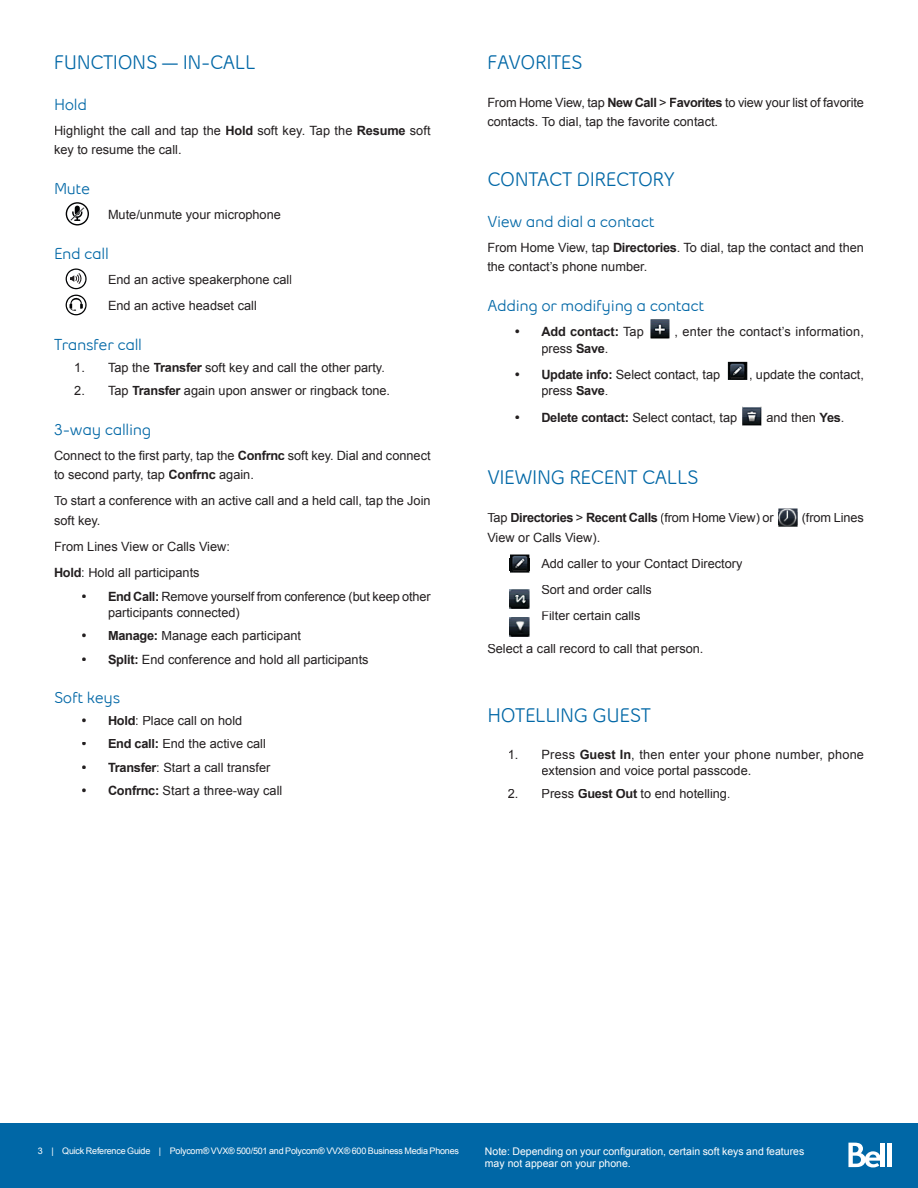
<style>
.page{position:relative;width:918px;height:1188px;background:#fff}
.page>*{position:absolute;margin:0;border:0;box-sizing:border-box;transform-origin:0 0}
.t1{font:600 19.5px "Bell Slim";letter-spacing:-.02em;color:#0067a6}
.t2{font:600 15.75px "Bell Slim";letter-spacing:-.02em;color:#0067a6}
.t3{font:12.75px/19.5px "Arial";color:#231f20}
.t4{font:700 12.75px "Arial";letter-spacing:-.025em;color:#231f20}
.t5{font:700 12.75px "Arial";letter-spacing:-.005em;color:#231f20}
.t6{font:10.5px/12.6px "Arial";color:#fff}
.t7{font:9px "Arial";letter-spacing:-.025em;color:#fff}
.s1{font-weight:700}
.s2{font-weight:400}
</style>
<div class="page">
<div style="left:0;top:1123px;width:918px;height:65px;background:#0067a6"></div>
<hr style="left:881px;top:1143px;width:4px;height:24px;background:#fff">
<hr style="left:887px;top:1143px;width:4px;height:24px;background:#fff">
<svg style="left:848px;top:1143px;width:33px;height:24px"></svg>
<svg style="left:66px;top:202px;width:23px;height:24px"></svg>
<svg style="left:66px;top:268px;width:21px;height:21px"></svg>
<svg style="left:66px;top:295px;width:21px;height:20px"></svg>
<img style="left:650px;top:319px;width:20px;height:20px">
<svg style="left:650px;top:336px;width:12px;height:1px"></svg>
<img style="left:728px;top:362px;width:19px;height:18px">
<img style="left:510px;top:555px;width:19px;height:18px">
<img style="left:510px;top:559px;width:19px;height:12px">
<img style="left:742px;top:407px;width:20px;height:19px">
<img style="left:778px;top:508px;width:20px;height:19px">
<img style="left:778px;top:513px;width:20px;height:12px">
<img style="left:510px;top:594px;width:19px;height:15px">
<img style="left:510px;top:589px;width:19px;height:5px">
<img style="left:510px;top:621px;width:19px;height:16px">
<img style="left:510px;top:617px;width:19px;height:4px">
<h1 class="t1" style="left:54px;top:50px;width:203px">FUNCTIONS — IN-CALL</h1>
<p class="t2" style="left:54px;top:95px;width:34px">Hold</p>
<p class="t3" style="left:54px;top:121px;width:378px">Highlight the call and tap the <span class="s1">Hold</span> soft key. Tap the <span class="s1">Resume</span> soft key to resume the call.</p>
<p class="t2" style="left:54px;top:179px;width:38px">Mute</p>
<p class="t3" style="left:108px;top:205px;width:174px">Mute/unmute your microphone</p>
<p class="t2" style="left:54px;top:244px;width:56px">End call</p>
<p class="t3" style="left:108px;top:270px;width:186px">End an active speakerphone call</p>
<p class="t3" style="left:108px;top:296px;width:150px">End an active headset call</p>
<p class="t2" style="left:54px;top:335px;width:90px">Transfer call</p>
<p class="t3" style="left:74px;top:358px;width:312px">1. Tap the <span class="s1">Transfer</span> soft key and call the other party.</p>
<p class="t3" style="left:74px;top:381px;width:317px">2. Tap <span class="s1">Transfer</span> again upon answer or ringback tone.</p>
<p class="t2" style="left:54px;top:420px;width:99px">3-way calling</p>
<p class="t3" style="left:54px;top:445px;width:378px">Connect to the first party, tap the <span class="s1">Confrnc</span> soft key. Dial and connect to second party, tap <span class="s1">Confrnc</span> again.</p>
<p class="t3" style="left:54px;top:491px;width:378px">To start a conference with an active call and a held call, tap the Join soft key.</p>
<p class="t3" style="left:54px;top:534px;width:177px;line-height:26.2px">From Lines View or Calls View:<br><span class="s1">Hold</span>: Hold all participants</p>
<p class="t3" style="left:108px;top:588px;width:324px;line-height:16.5px;text-indent:-27px">• <span class="s1">End Call:</span> Remove yourself from conference (but keep other participants connected)</p>
<p class="t3" style="left:81px;top:626px;width:222px">• <span class="s1">Manage:</span> Manage each participant</p>
<p class="t3" style="left:81px;top:649px;width:289px">• <span class="s1">Split:</span> End conference and hold all participants</p>
<p class="t2" style="left:54px;top:688px;width:68px">Soft keys</p>
<p class="t3" style="left:81px;top:711px;width:163px">• <span class="s1">Hold</span>: Place call on hold</p>
<p class="t3" style="left:81px;top:734px;width:186px">• <span class="s1">End call:</span> End the active call</p>
<p class="t3" style="left:81px;top:758px;width:191px">• <span class="s1">Transfer</span>: Start a call transfer</p>
<p class="t3" style="left:81px;top:781px;width:203px">• <span class="s1">Confrnc:</span> Start a three-way call</p>
<h1 class="t1" style="left:487px;top:50px;width:97px">FAVORITES</h1>
<p class="t3" style="left:487px;top:93px;width:378px">From Home View, tap <span class="s1">New Call</span> &gt; <span class="s1">Favorites</span> to view your list of favorite contacts. To dial, tap the favorite contact.</p>
<h1 class="t1" style="left:487px;top:167px;width:189px">CONTACT DIRECTORY</h1>
<p class="t2" style="left:487px;top:212px;width:169px">View and dial a contact</p>
<p class="t3" style="left:487px;top:238px;width:378px">From Home View, tap <span class="s1">Directories</span>. To dial, tap the contact and then the contact’s phone number.</p>
<p class="t2" style="left:487px;top:296px;width:218px">Adding or modifying a contact</p>
<p class="t5" style="left:514px;top:323px;width:131px">• Add contact: <span class="s2">Tap</span></p>
<p class="t3" style="left:674px;top:322px;width:191px">, enter the contact’s information,</p>
<p class="t3" style="left:541px;top:338px;width:69px">press <span class="s1">Save</span>.</p>
<p class="t3" style="left:514px;top:365px;width:207px">• <span class="s1">Update info:</span> Select contact, tap</p>
<p class="t3" style="left:749px;top:365px;width:116px">, update the contact,</p>
<p class="t3" style="left:541px;top:381px;width:69px">press <span class="s1">Save</span>.</p>
<p class="t3" style="left:514px;top:407px;width:225px">• <span class="s1">Delete contact:</span> Select contact, tap</p>
<p class="t3" style="left:766px;top:407px;width:79px">and then <span class="s1">Yes</span>.</p>
<h1 class="t1" style="left:487px;top:465px;width:213px">VIEWING RECENT CALLS</h1>
<p class="t4" style="left:487px;top:509px;width:288px"><span class="s2">Tap</span> Directories <span class="s2">&gt;</span> Recent Calls <span class="s2">(from Home View) or</span></p>
<p class="t3" style="left:802px;top:508px;width:64px">(from Lines</p>
<p class="t3" style="left:541px;top:524px;width:203px;line-height:26.2px;text-indent:-54px">View or Calls View).<br>Add caller to your Contact Directory<br>Sort and order calls<br>Filter certain calls</p>
<p class="t3" style="left:487px;top:639px;width:218px">Select a call record to call that person.</p>
<h1 class="t1" style="left:487px;top:703px;width:165px">HOTELLING GUEST</h1>
<p class="t3" style="left:542px;top:746px;width:324px;line-height:16.5px;text-indent:-34px">1. Press <span class="s1">Guest In</span>, then enter your phone number, phone extension and voice portal passcode.</p>
<p class="t3" style="left:508px;top:784px;width:224px">2. Press <span class="s1">Guest Out</span> to end hotelling.</p>
<p class="t7" style="left:38px;top:1145px;width:423px">3 | Quick Reference Guide | Polycom® VVX® 500/501 and Polycom® VVX® 600 Business Media Phones</p>
<p class="t6" style="left:485px;top:1145px;width:321px">Note: Depending on your configuration, certain soft keys and features may not appear on your phone.</p>
</div>
